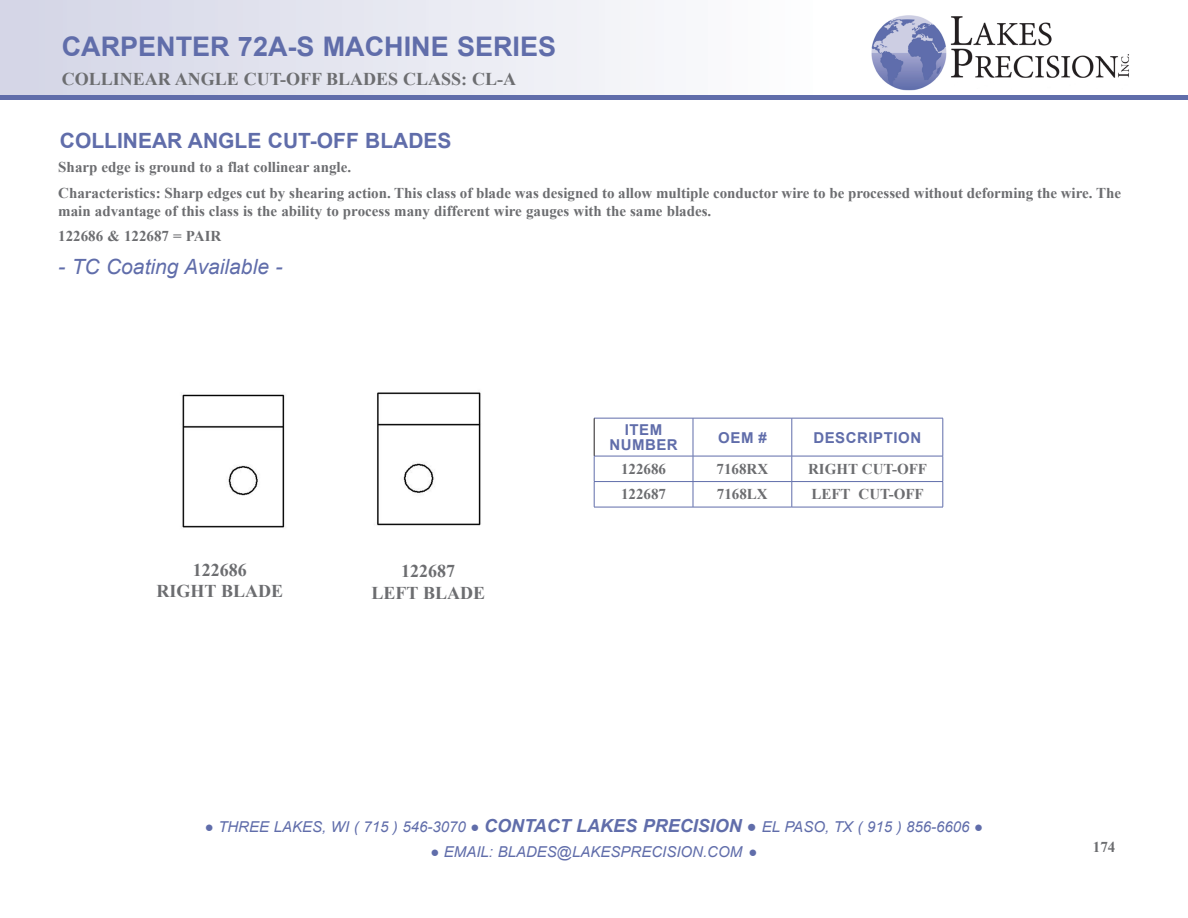
<style>
.page{position:relative;width:1188px;height:918px;background:#fff}
.page>*{position:absolute;margin:0;border:0;box-sizing:border-box;transform-origin:0 0}
.t1{font:700 27px "Arial";color:#606daa}
.t2{font:700 21px "Arial";color:#606daa}
.t3{font:italic 21px "Arial";color:#606daa}
.t4{font:700 18px "Times New Roman";color:#6c6d70}
.t5{font:700 15px/18px "Times New Roman";color:#6c6d70}
.t6{font:italic 15px "Arial";color:#606daa}
.t7{font:700 15px "Arial";letter-spacing:.035em;color:#606daa}
.s1{font-family:"Courier New";font-style:normal}
.s2{font-weight:700;font-size:18px}
.s3{font-family:"Courier New";font-style:normal;font-size:16.5px}
</style>
<div class="page">
<div style="left:0;top:0;width:858px;height:96px;background:linear-gradient(to right,#d3d5e6,#fff)"></div>
<hr style="left:0;top:96px;width:1188px;height:4px;background:#606daa">
<img style="left:871px;top:15px;width:258px;height:76px">
<hr style="left:594px;top:418px;width:99px;height:1px;background:#606daa">
<hr style="left:693px;top:418px;width:99px;height:1px;background:#606daa">
<hr style="left:693px;top:418px;width:1px;height:38px;background:#606daa">
<hr style="left:792px;top:418px;width:151px;height:1px;background:#606daa">
<hr style="left:792px;top:418px;width:1px;height:38px;background:#606daa">
<hr style="left:943px;top:418px;width:1px;height:38px;background:#606daa">
<hr style="left:594px;top:456px;width:99px;height:1px;background:#606daa">
<hr style="left:693px;top:456px;width:99px;height:1px;background:#606daa">
<hr style="left:792px;top:456px;width:151px;height:1px;background:#606daa">
<hr style="left:594px;top:481px;width:99px;height:1px;background:#606daa">
<svg style="left:594px;top:456px;width:1px;height:51px"></svg>
<hr style="left:693px;top:481px;width:99px;height:1px;background:#606daa">
<svg style="left:693px;top:456px;width:1px;height:51px"></svg>
<hr style="left:792px;top:481px;width:151px;height:1px;background:#606daa">
<svg style="left:792px;top:456px;width:1px;height:51px"></svg>
<svg style="left:943px;top:456px;width:1px;height:51px"></svg>
<hr style="left:594px;top:507px;width:99px;height:1px;background:#606daa">
<hr style="left:693px;top:507px;width:99px;height:1px;background:#606daa">
<hr style="left:792px;top:507px;width:151px;height:1px;background:#606daa">
<hr style="left:594px;top:418px;width:1px;height:38px;background:#231f20">
<img style="left:181px;top:394px;width:104px;height:134px">
<img style="left:377px;top:392px;width:104px;height:134px">
<p class="t1" style="left:62px;top:27px;width:496px">CARPENTER 72A-S MACHINE SERIES</p>
<p class="t4" style="left:62px;top:66px;width:456px">COLLINEAR ANGLE CUT-OFF BLADES CLASS: CL-A</p>
<p class="t2" style="left:60px;top:126px;width:393px">COLLINEAR ANGLE CUT-OFF BLADES</p>
<p class="t5" style="left:58px;top:158px;width:294px">Sharp edge is ground to a flat collinear angle.</p>
<p class="t5" style="left:58px;top:183px;width:1064px">Characteristics: Sharp edges cut by shearing action. This class of blade was designed to allow multiple conductor wire to be processed without deforming the wire. The main advantage of this class is the ability to process many different wire gauges with the same blades.</p>
<p class="t5" style="left:58px;top:227px;width:165px">122686 &amp; 122687 = PAIR</p>
<p class="t3" style="left:58px;top:253px;width:226px">- TC Coating Available -</p>
<p class="t7" style="left:625px;top:419px;width:39px">ITEM</p>
<p class="t7" style="left:609px;top:434px;width:70px">NUMBER</p>
<p class="t7" style="left:718px;top:427px;width:50px">OEM #</p>
<p class="t7" style="left:813px;top:427px;width:109px">DESCRIPTION</p>
<p class="t4" style="left:193px;top:557px;width:55px">122686</p>
<p class="t4" style="left:156px;top:578px;width:128px">RIGHT BLADE</p>
<p class="t4" style="left:401px;top:558px;width:55px">122687</p>
<p class="t4" style="left:371px;top:580px;width:115px">LEFT BLADE</p>
<p class="t5" style="left:621px;top:459px;width:46px">122686</p>
<p class="t5" style="left:717px;top:459px;width:53px">7168RX</p>
<p class="t5" style="left:808px;top:459px;width:121px">RIGHT CUT-OFF</p>
<p class="t5" style="left:621px;top:485px;width:46px">122687</p>
<p class="t5" style="left:717px;top:485px;width:52px">7168LX</p>
<p class="t5" style="left:811px;top:485px;width:114px">LEFT CUT-OFF</p>
<p class="t6" style="left:205px;top:817px;width:780px"><span class="s1">●</span> THREE LAKES, WI ( 715 ) 546-3070 <span class="s1">●</span> <span class="s2">CONTACT LAKES PRECISION</span> <span class="s3">●</span> EL PASO, TX ( 915 ) 856-6606 <span class="s1">●</span></p>
<p class="t6" style="left:430px;top:842px;width:329px"><span class="s1">●</span> EMAIL: BLADES@LAKESPRECISION.COM <span class="s1">●</span></p>
<p class="t5" style="left:1093px;top:837px;width:24px">174</p>
</div>
